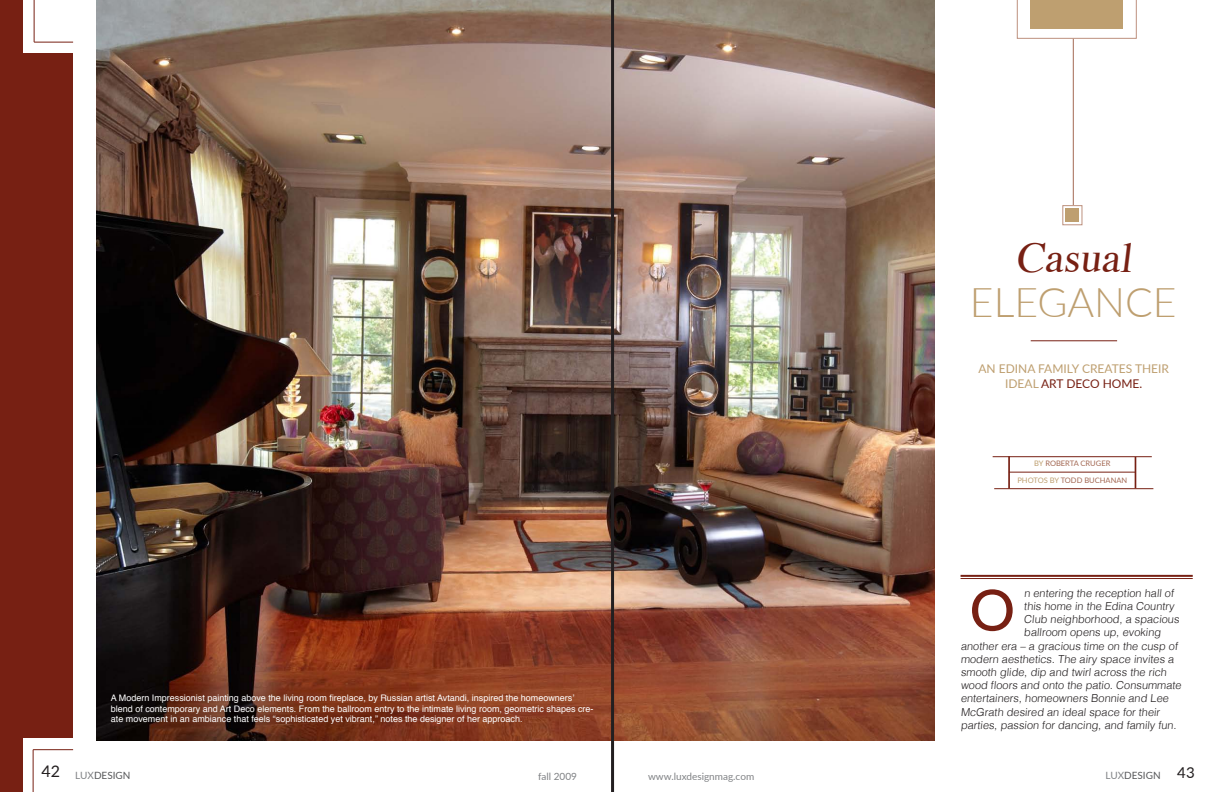
<style>
.page{position:relative;width:1224px;height:792px;background:#fff}
.page>*{position:absolute;margin:0;border:0;box-sizing:border-box;transform-origin:0 0}
.t1{font:500 57px "Lato";color:#772013}
.t2{font:42.5px "Times";color:#772013}
.t3{font:300 41px "Lato";color:#be9f70}
.t4{font:16px "Lato";color:#231f20}
.t5{font:15px "Lato";color:#231f20}
.t6{font:12px "Lato";color:#be9f70}
.t7{font:12px "Lato";color:#772013}
.t8{font:300 11px "Helvetica";color:#231f20}
.t9{font:10px "Lato";color:#808285}
.t10{font:10px "Lato";color:#57585a}
.t11{font:9px/10.8px "Helvetica";color:#fff}
.t12{font:7.6px "Lato";color:#a36853}
.s1{color:#be9f70}
.s2{color:#808285}
</style>
<div class="page">
<img style="left:96px;top:0;width:839px;height:740px">
<div style="left:0;top:0;width:23px;height:792px;background:#772013"></div>
<div style="left:15px;top:54px;width:58px;height:684px;background:#772013"></div>
<hr style="left:33px;top:750px;width:1px;height:42px;background:#772013">
<hr style="left:33px;top:749px;width:40px;height:1px;background:#772013">
<hr style="left:34px;top:42px;width:39px;height:1px;background:#772013">
<hr style="left:34px;top:0;width:1px;height:42px;background:#772013">
<hr style="left:1008px;top:456px;width:2px;height:33px;background:#772013">
<hr style="left:993px;top:456px;width:159px;height:1px;background:#772013">
<hr style="left:994px;top:488px;width:159px;height:1px;background:#772013">
<hr style="left:1135px;top:457px;width:1px;height:31px;background:#772013">
<hr style="left:1009px;top:472px;width:126px;height:1px;background:#772013">
<hr style="left:961px;top:575px;width:232px;height:2px;background:#772013">
<hr style="left:961px;top:578px;width:232px;height:1px;background:#772013">
<hr style="left:1031px;top:341px;width:86px;height:1px;background:#772013">
<hr style="left:611px;top:0;width:3px;height:792px;background:#231f20">
<svg style="left:1017px;top:0;width:120px;height:39px"></svg>
<hr style="left:1073px;top:39px;width:1px;height:166px;background:#a36853">
<div style="left:1062px;top:205px;width:20px;height:20px;border:1px solid #bd917e"></div>
<div style="left:1066px;top:208px;width:13px;height:14px;background:#be9f70"></div>
<p class="t2" style="left:1016px;top:218px;width:126px">Casual</p>
<p class="t3" style="left:970px;top:274px;width:208px">ELEGANCE</p>
<p class="t6" style="left:979px;top:361px;width:192px">AN EDINA FAMILY CREATES THEIR</p>
<p class="t7" style="left:1005px;top:375px;width:139px"><span class="s1">IDEAL</span> ART DECO HOME.</p>
<p class="t11" style="left:111px;top:693px;width:484px">A Modern Impressionist painting above the living room fireplace, by Russian artist Avtandi, inspired the homeowners’ blend of contemporary and Art Deco elements. From the ballroom entry to the intimate living room, geometric shapes cre&shy;ate movement in an ambiance that feels “sophisticated yet vibrant,” notes the designer of her approach.</p>
<p class="t12" style="left:1034px;top:458px;width:78px"><span class="s1">BY</span> ROBERTA CRUGER</p>
<p class="t12" style="left:1017px;top:475px;width:111px"><span class="s1">PHOTOS BY</span> TODD BUCHANAN</p>
<p class="t8" style="left:1024px;top:584px;width:153px">n entering the reception hall of</p>
<p class="t8" style="left:1024px;top:597px;width:154px">this home in the Edina Country</p>
<p class="t8" style="left:1024px;top:610px;width:159px">Club neighborhood, a spacious</p>
<p class="t8" style="left:1024px;top:623px;width:140px">ballroom opens up, evoking</p>
<p class="t8" style="left:961px;top:636px;width:220px">another era – a gracious time on the cusp of</p>
<p class="t8" style="left:961px;top:650px;width:217px">modern aesthetics. The airy space invites a</p>
<p class="t8" style="left:961px;top:663px;width:209px">smooth glide, dip and twirl across the rich</p>
<p class="t8" style="left:961px;top:676px;width:224px">wood floors and onto the patio. Consummate</p>
<p class="t8" style="left:961px;top:689px;width:211px">entertainers, homeowners Bonnie and Lee</p>
<p class="t8" style="left:961px;top:702px;width:203px">McGrath desired an ideal space for their</p>
<p class="t8" style="left:961px;top:716px;width:219px">parties, passion for dancing, and family fun.</p>
<p class="t1" style="left:969px;top:569px;width:47px">O</p>
<p class="t4" style="left:42px;top:760px;width:20px">42</p>
<p class="t10" style="left:75px;top:768px;width:57px"><span class="s2">LUX</span>DESIGN</p>
<p class="t9" style="left:538px;top:770px;width:40px">fall 2009</p>
<p class="t9" style="left:648px;top:770px;width:108px">www.luxdesignmag.com</p>
<p class="t10" style="left:1105px;top:768px;width:57px"><span class="s2">LUX</span>DESIGN</p>
<p class="t5" style="left:1177px;top:762px;width:19px">43</p>
</div>
